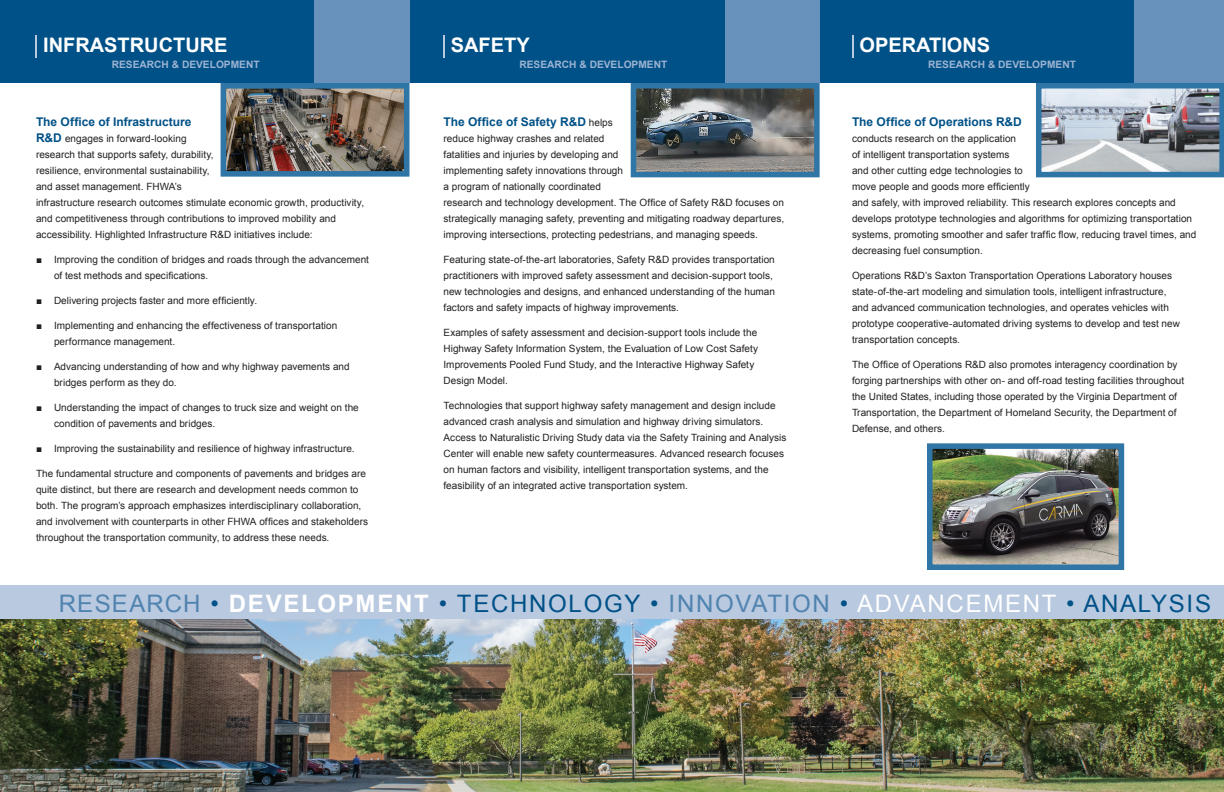
<style>
.page{position:relative;width:1224px;height:792px;background:#fff}
.page>*{position:absolute;margin:0;border:0;box-sizing:border-box;transform-origin:0 0}
.t1{font:24.1px "Arial";letter-spacing:.07em;color:#005187}
.t2{font:700 20px "Arial";color:#fff}
.t3{font:700 12px "Arial";color:#005187}
.t4{font:700 10.2px "Arial";color:#9db3d2}
.t5{font:10px/16px "Arial";letter-spacing:.005em;color:#231f20}
.s1{font-weight:700;font-size:12px;color:#005187}
.s2{font-weight:400;font-size:10px;color:#231f20}
.s3{color:#5083af}
.s4{font-weight:700;color:#fff}
.s5{color:#fff}
</style>
<div class="page">
<div style="left:819px;top:0;width:315px;height:83px;background:#005187"></div>
<div style="left:1134px;top:0;width:90px;height:83px;background:#6892bb"></div>
<img style="left:0;top:619px;width:1224px;height:173px">
<div style="left:410px;top:0;width:349px;height:83px;background:#005187"></div>
<div style="left:725px;top:0;width:95px;height:83px;background:#6892bb"></div>
<div style="left:0;top:0;width:345px;height:83px;background:#005187"></div>
<div style="left:314px;top:0;width:96px;height:83px;background:#6892bb"></div>
<svg style="left:36px;top:35px;width:1px;height:23px"></svg>
<hr style="left:443px;top:35px;width:2px;height:23px;background:#b9c9df">
<svg style="left:852px;top:35px;width:1px;height:23px"></svg>
<div style="left:0;top:585px;width:1224px;height:34px;background:#b9c9df"></div>
<img style="left:934px;top:450px;width:183px;height:113px">
<div style="left:927px;top:443px;width:197px;height:127px;border:6px solid #2f75a5"></div>
<svg style="left:1036px;top:83px;width:188px;height:94px;background:#97a8b6"></svg>
<img style="left:638px;top:90px;width:175px;height:80px">
<div style="left:631px;top:83px;width:189px;height:94px;border:6px solid #2f75a5"></div>
<img style="left:228px;top:90px;width:174px;height:80px">
<div style="left:221px;top:83px;width:188px;height:94px;border:6px solid #2f75a5"></div>
<h2 class="t2" style="left:43px;top:32px;width:186px">INFRASTRUCTURE</h2>
<p class="t4" style="left:112px;top:58px;width:149px">RESEARCH &amp; DEVELOPMENT</p>
<p class="t3" style="left:36px;top:114px;width:157px">The Office of Infrastructure</p>
<p class="t5" style="left:36px;top:130px;width:330px"><span class="s1">R&amp;D</span> engages in forward-looking<br>research that supports safety, durability,<br>resilience, environmental sustainability,<br>and asset management. FHWA’s<br>infrastructure research outcomes stimulate economic growth, productivity, and competitiveness through contributions to improved mobility and accessibility. Highlighted Infrastructure R&amp;D initiatives include:</p>
<p class="t5" style="left:54px;top:251px;width:317px;text-indent:-18px">■ Improving the condition of bridges and roads through the advancement of test methods and specifications.</p>
<p class="t5" style="left:36px;top:292px;width:223px">■ Delivering projects faster and more efficiently.</p>
<p class="t5" style="left:54px;top:317px;width:285px;text-indent:-18px">■ Implementing and enhancing the effectiveness of transportation performance management.</p>
<p class="t5" style="left:54px;top:358px;width:297px;text-indent:-18px">■ Advancing understanding of how and why highway pavements and bridges perform as they do.</p>
<p class="t5" style="left:54px;top:399px;width:306px;text-indent:-18px">■ Understanding the impact of changes to truck size and weight on the condition of pavements and bridges.</p>
<p class="t5" style="left:36px;top:440px;width:320px">■ Improving the sustainability and resilience of highway infrastructure.</p>
<p class="t5" style="left:36px;top:465px;width:334px">The fundamental structure and components of pavements and bridges are quite distinct, but there are research and development needs common to both. The program’s approach emphasizes interdisciplinary collaboration, and involvement with counterparts in other FHWA offices and stakeholders throughout the transportation community, to address these needs.</p>
<h2 class="t2" style="left:451px;top:32px;width:80px">SAFETY</h2>
<p class="t4" style="left:519px;top:58px;width:149px">RESEARCH &amp; DEVELOPMENT</p>
<p class="t3" style="left:444px;top:114px;width:171px">The Office of Safety R&amp;D <span class="s2">helps</span></p>
<p class="t5" style="left:444px;top:130px;width:342px">reduce highway crashes and related<br>fatalities and injuries by developing and<br>implementing safety innovations through<br>a program of nationally coordinated<br>research and technology development. The Office of Safety R&amp;D focuses on strategically managing safety, preventing and mitigating roadway departures, improving intersections, protecting pedestrians, and managing speeds.</p>
<p class="t5" style="left:444px;top:251px;width:333px">Featuring state-of-the-art laboratories, Safety R&amp;D provides transportation practitioners with improved safety assessment and decision-support tools, new technologies and designs, and enhanced understanding of the human factors and safety impacts of highway improvements.</p>
<p class="t5" style="left:444px;top:324px;width:316px">Examples of safety assessment and decision-support tools include the Highway Safety Information System, the Evaluation of Low Cost Safety Improvements Pooled Fund Study, and the Interactive Highway Safety Design Model.</p>
<p class="t5" style="left:444px;top:397px;width:344px">Technologies that support highway safety management and design include advanced crash analysis and simulation and highway driving simulators.<br>Access to Naturalistic Driving Study data via the Safety Training and Analysis Center will enable new safety countermeasures. Advanced research focuses on human factors and visibility, intelligent transportation systems, and the feasibility of an integrated active transportation system.</p>
<h2 class="t2" style="left:859px;top:32px;width:132px">OPERATIONS</h2>
<p class="t4" style="left:928px;top:58px;width:149px">RESEARCH &amp; DEVELOPMENT</p>
<p class="t3" style="left:852px;top:114px;width:171px">The Office of Operations R&amp;D</p>
<p class="t5" style="left:852px;top:130px;width:346px">conducts research on the application<br>of intelligent transportation systems<br>and other cutting edge technologies to<br>move people and goods more efficiently<br>and safely, with improved reliability. This research explores concepts and develops prototype technologies and algorithms for optimizing transportation systems, promoting smoother and safer traffic flow, reducing travel times, and decreasing fuel consumption.</p>
<p class="t5" style="left:852px;top:267px;width:329px">Operations R&amp;D’s Saxton Transportation Operations Laboratory houses state-of-the-art modeling and simulation tools, intelligent infrastructure, and advanced communication technologies, and operates vehicles with prototype cooperative-automated driving systems to develop and test new transportation concepts.</p>
<p class="t5" style="left:852px;top:356px;width:334px">The Office of Operations R&amp;D also promotes interagency coordination by forging partnerships with other on- and off-road testing facilities throughout the United States, including those operated by the Virginia Department of Transportation, the Department of Homeland Security, the Department of Defense, and others.</p>
<h1 class="t1" style="left:59px;top:587px;width:1154px"><span class="s3">RESEARCH</span> • <span class="s4">DEVELOPMENT</span> • TECHNOLOGY • <span class="s3">INNOVATION</span> • <span class="s5">ADVANCEMENT</span> • ANALYSIS</h1>
</div>
